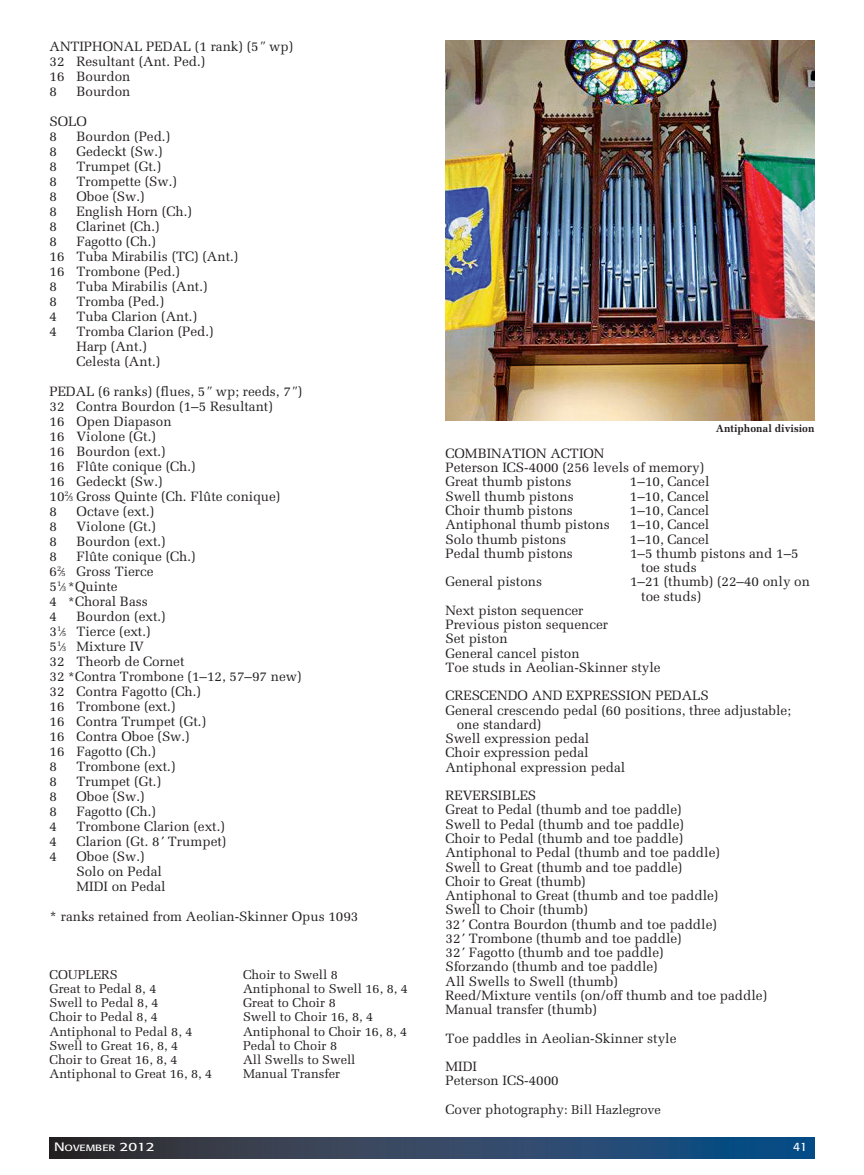
<style>
.page{position:relative;width:864px;height:1175px;background:#fff}
.page>*{position:absolute;margin:0;border:0;box-sizing:border-box;transform-origin:0 0}
.t1{font:13.5px/15px "Melior";color:#231f20}
.t2{font:12.75px/14.2px "Melior";color:#231f20}
.t3{font:12px "Formata";color:#fff}
.t4{font:700 10.5px "Melior";color:#231f20}
.t5{font:9px "Formata";color:#fff;scale:1.25 1}
.s1{font-style:italic}
.s2{font-size:12.75px}
.s3{font-size:7.5px}
.s4{font-size:12px}
</style>
<div class="page">
<img style="left:49px;top:40px;width:766px;height:1119px">
<p class="t1" style="left:50px;top:40px;width:245px">ANTIPHONAL PEDAL (1 rank) (5<span class="s1">"</span> wp)<br>32 Resultant (Ant. Ped.)<br>16 Bourdon<br>8</p>
<p class="t1" style="left:76px;top:85px;width:56px">Bourdon</p>
<p class="t1" style="left:50px;top:115px;width:39px">SOLO<br>8</p>
<p class="t1" style="left:76px;top:130px;width:95px">Bourdon (Ped.)</p>
<p class="t1" style="left:50px;top:145px;width:9px">8</p>
<p class="t1" style="left:76px;top:145px;width:88px">Gedeckt (Sw.)</p>
<p class="t1" style="left:50px;top:160px;width:9px">8</p>
<p class="t1" style="left:76px;top:160px;width:86px">Trumpet (Gt.)</p>
<p class="t1" style="left:50px;top:175px;width:9px">8</p>
<p class="t1" style="left:76px;top:175px;width:102px">Trompette (Sw.)</p>
<p class="t1" style="left:50px;top:190px;width:9px">8</p>
<p class="t1" style="left:76px;top:190px;width:70px">Oboe (Sw.)</p>
<p class="t1" style="left:50px;top:205px;width:9px">8</p>
<p class="t1" style="left:76px;top:205px;width:117px">English Horn (Ch.)</p>
<p class="t1" style="left:50px;top:220px;width:9px">8</p>
<p class="t1" style="left:76px;top:220px;width:85px">Clarinet (Ch.)</p>
<p class="t1" style="left:50px;top:235px;width:9px">8</p>
<p class="t1" style="left:50px;top:235px;width:190px;text-indent:27px">Fagotto (Ch.)<br>16 Tuba Mirabilis (TC) (Ant.)<br>16 Trombone (Ped.)<br>8</p>
<p class="t1" style="left:76px;top:280px;width:133px">Tuba Mirabilis (Ant.)</p>
<p class="t1" style="left:50px;top:295px;width:9px">8</p>
<p class="t1" style="left:76px;top:295px;width:89px">Tromba (Ped.)</p>
<p class="t1" style="left:50px;top:310px;width:9px">4</p>
<p class="t1" style="left:76px;top:310px;width:122px">Tuba Clarion (Ant.)</p>
<p class="t1" style="left:50px;top:325px;width:9px">4</p>
<p class="t1" style="left:76px;top:325px;width:139px">Tromba Clarion (Ped.)<br>Harp (Ant.)<br>Celesta (Ant.)</p>
<p class="t1" style="left:50px;top:385px;width:254px">PEDAL (6 ranks) (flues, 5<span class="s1">"</span> wp; reeds, 7<span class="s1">"</span>)<br>32 Contra Bourdon (1–5 Resultant)<br>16 Open Diapason<br>16 Violone (Gt.)<br>16 Bourdon (ext.)<br>16 Flûte conique (Ch.)<br>16 Gedeckt (Sw.)<br>10<sup>2</sup><span class="s2">⁄</span><span class="s3">3</span> Gross Quinte (Ch. Flûte conique)<br>8</p>
<p class="t1" style="left:76px;top:505px;width:79px">Octave (ext.)</p>
<p class="t1" style="left:50px;top:520px;width:9px">8</p>
<p class="t1" style="left:76px;top:520px;width:81px">Violone (Gt.)</p>
<p class="t1" style="left:50px;top:535px;width:9px">8</p>
<p class="t1" style="left:76px;top:535px;width:91px">Bourdon (ext.)</p>
<p class="t1" style="left:50px;top:550px;width:9px">8</p>
<p class="t1" style="left:49px;top:550px;width:148px;text-indent:27px">Flûte conique (Ch.)<br>6<sup>2</sup><span class="s2">⁄</span><span class="s3">5</span> Gross Tierce<br>5<sup>1</sup><span class="s2">⁄</span><span class="s3">3</span> <span class="s2">*</span>Quinte<br>4 <span class="s2">*</span>Choral Bass<br>4</p>
<p class="t1" style="left:49px;top:610px;width:254px;text-indent:27px">Bourdon (ext.)<br>3<sup>1</sup><span class="s2">⁄</span><span class="s3">5</span> Tierce (ext.)<br>5<sup>1</sup><span class="s2">⁄</span><span class="s3">3</span> Mixture IV<br>32 Theorb de Cornet<br>32 <span class="s2">*</span>Contra Trombone (1–12, 57–97 new)<br>32 Contra Fagotto (Ch.)<br>16 Trombone (ext.)<br>16 Contra Trumpet (Gt.)<br>16 Contra Oboe (Sw.)<br>16 Fagotto (Ch.)<br>8</p>
<p class="t1" style="left:76px;top:760px;width:101px">Trombone (ext.)</p>
<p class="t1" style="left:49px;top:775px;width:9px">8</p>
<p class="t1" style="left:76px;top:775px;width:86px">Trumpet (Gt.)</p>
<p class="t1" style="left:49px;top:790px;width:9px">8</p>
<p class="t1" style="left:76px;top:790px;width:70px">Oboe (Sw.)</p>
<p class="t1" style="left:49px;top:805px;width:9px">8</p>
<p class="t1" style="left:76px;top:805px;width:81px">Fagotto (Ch.)</p>
<p class="t1" style="left:49px;top:820px;width:9px">4</p>
<p class="t1" style="left:76px;top:820px;width:150px">Trombone Clarion (ext.)</p>
<p class="t1" style="left:49px;top:835px;width:9px">4</p>
<p class="t1" style="left:76px;top:835px;width:151px">Clarion (Gt. 8<span class="s1">'</span> Trumpet)</p>
<p class="t1" style="left:49px;top:850px;width:9px">4</p>
<p class="t1" style="left:76px;top:850px;width:91px">Oboe (Sw.)<br>Solo on Pedal<br>MIDI on Pedal</p>
<p class="t1" style="left:49px;top:910px;width:310px">* ranks retained from Aeolian-Skinner Opus 1093</p>
<p class="t2" style="left:50px;top:968px;width:164px">COUPLERS<br>Great to Pedal 8, 4<br>Swell to Pedal 8, 4<br>Choir to Pedal 8, 4<br>Antiphonal to Pedal 8, 4<br>Swell to Great 16, 8, 4<br>Choir to Great 16, 8, 4<br>Antiphonal to Great 16, 8, 4</p>
<p class="t2" style="left:243px;top:968px;width:166px">Choir to Swell 8<br>Antiphonal to Swell 16, 8, 4<br>Great to Choir 8<br>Swell to Choir 16, 8, 4<br>Antiphonal to Choir 16, 8, 4<br>Pedal to Choir 8<br>All Swells to Swell<br>Manual Transfer</p>
<p class="t4" style="left:716px;top:424px;width:100px">Antiphonal division</p>
<p class="t1" style="left:445px;top:447px;width:260px;line-height:14.2px">COMBINATION ACTION<br>Peterson ICS-4000 (256 levels of memory)<br>Great thumb pistons</p>
<p class="t1" style="left:630px;top:475px;width:81px">1–10, Cancel</p>
<p class="t1" style="left:445px;top:490px;width:130px">Swell thumb pistons</p>
<p class="t1" style="left:630px;top:490px;width:81px">1–10, Cancel</p>
<p class="t1" style="left:445px;top:504px;width:129px">Choir thumb pistons</p>
<p class="t1" style="left:630px;top:504px;width:81px">1–10, Cancel</p>
<p class="t1" style="left:445px;top:518px;width:166px">Antiphonal thumb pistons</p>
<p class="t1" style="left:630px;top:518px;width:81px">1–10, Cancel</p>
<p class="t1" style="left:445px;top:532px;width:122px">Solo thumb pistons</p>
<p class="t1" style="left:630px;top:532px;width:81px">1–10, Cancel</p>
<p class="t1" style="left:445px;top:547px;width:129px">Pedal thumb pistons</p>
<p class="t1" style="left:641px;top:547px;width:159px;line-height:14.2px;text-indent:-11px">1–5 thumb pistons and 1–5 toe studs</p>
<p class="t1" style="left:445px;top:575px;width:98px">General pistons</p>
<p class="t1" style="left:641px;top:576px;width:170px;line-height:14.2px;text-indent:-11px">1–21 (thumb) (22–40 only on toe studs)</p>
<p class="t1" style="left:445px;top:604px;width:217px;line-height:14.2px">Next piston sequencer<br>Previous piston sequencer<br>Set piston<br>General cancel piston<br>Toe studs in Aeolian-Skinner style</p>
<p class="t1" style="left:445px;top:689px;width:265px">CRESCENDO AND EXPRESSION PEDALS</p>
<p class="t1" style="left:445px;top:704px;width:347px">General crescendo pedal (60 positions, three adjustable;</p>
<p class="t1" style="left:457px;top:718px;width:86px">one standard)</p>
<p class="t1" style="left:445px;top:732px;width:145px">Swell expression pedal</p>
<p class="t1" style="left:445px;top:746px;width:145px">Choir expression pedal</p>
<p class="t1" style="left:445px;top:761px;width:181px">Antiphonal expression pedal</p>
<p class="t1" style="left:445px;top:789px;width:323px;line-height:14.2px">REVERSIBLES<br>Great to Pedal (thumb and toe paddle)<br>Swell to Pedal (thumb and toe paddle)<br>Choir to Pedal (thumb and toe paddle)<br>Antiphonal to Pedal (thumb and toe paddle)<br>Swell to Great (thumb and toe paddle)<br>Choir to Great (thumb)<br>Antiphonal to Great (thumb and toe paddle)<br>Swell to Choir (thumb)<br>32<span class="s1">'</span> Contra Bourdon (thumb and toe paddle)<br>32<span class="s1">'</span> Trombone (thumb and toe paddle)<br>32<span class="s1">'</span> Fagotto (thumb and toe paddle)<br>Sforzando (thumb and toe paddle)<br>All Swells to Swell (thumb)<br>Reed/Mixture ventils (on/off thumb and toe paddle)<br>Manual transfer (thumb)</p>
<p class="t1" style="left:446px;top:1025px;width:232px;line-height:28.5px">Toe paddles in Aeolian-Skinner style<br>MIDI</p>
<p class="t1" style="left:446px;top:1067px;width:217px;line-height:28.5px">Peterson ICS-4000<br>Cover photography<span class="s2">: Bill Hazlegrove</span></p>
<p class="t5" style="left:54px;top:1143px;width:82px"><span class="s4">N</span>OVEMBER <span class="s4">2012</span></p>
<p class="t3" style="left:793px;top:1141px;width:15px">41</p>
</div>
